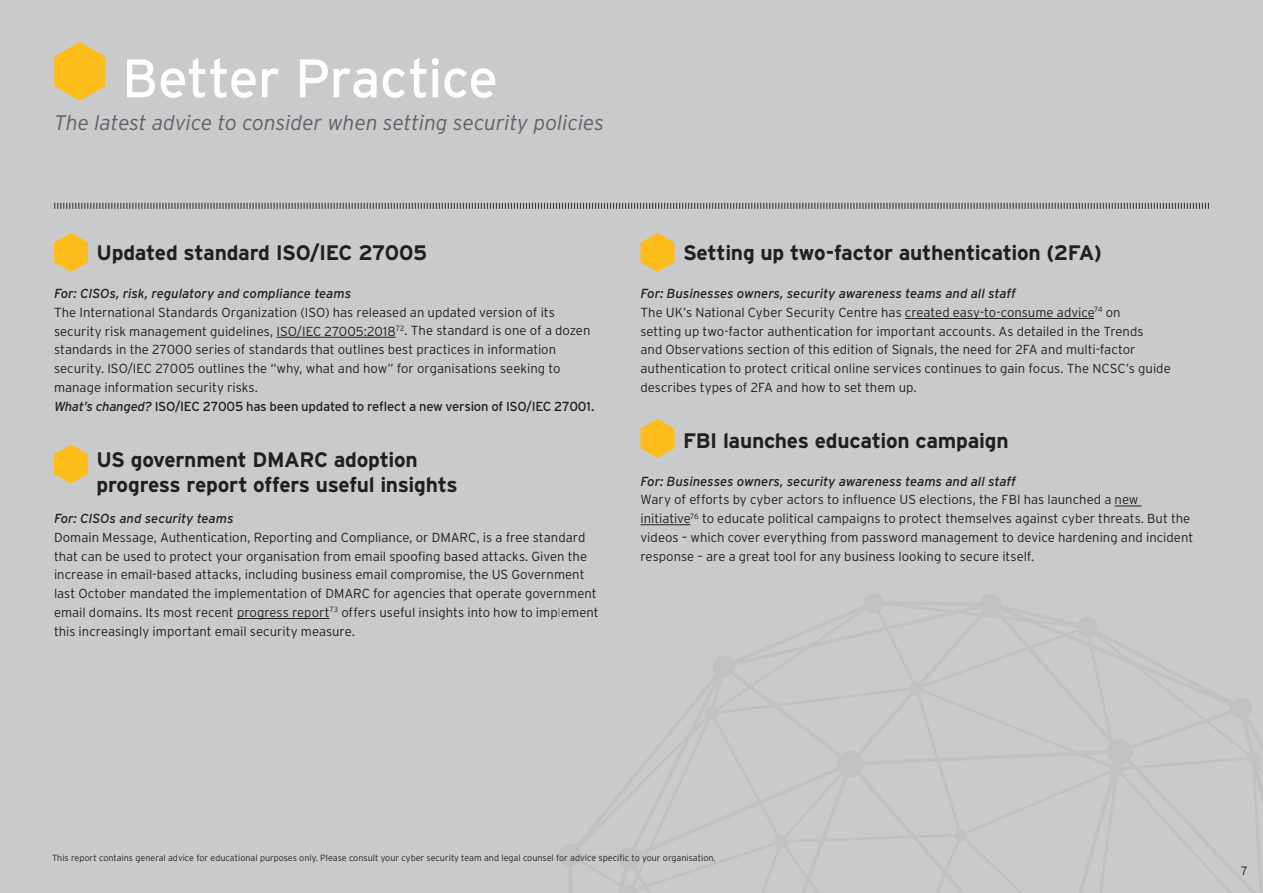
<style>
.page{position:relative;width:1263px;height:893px;background:#c9cacb}
.page>*{position:absolute;margin:0;border:0;box-sizing:border-box;transform-origin:0 0}
.t1{font:54px "Interstate";letter-spacing:-.015em;color:#fff}
.t2{font:700 21px/24.8px "Interstate";letter-spacing:-.015em;color:#231f20}
.t3{font:italic 300 21px "Interstate";color:#606164}
.t4{font:300 13.2px/18.8px "Interstate";color:#231f20}
.t5{font:italic 13.2px "Interstate";letter-spacing:-.005em;color:#231f20}
.t6{font:300 12px "Interstate";color:#231f20}
.t7{font:300 9px "Interstate";color:#231f20}
.s1{font-weight:400;font-style:italic}
.s2{font-weight:400}
</style>
<div class="page">
<hr style="left:276px;top:337px;width:120px;height:1px;background:#231f20">
<hr style="left:237px;top:618px;width:92px;height:1px;background:#231f20">
<div style="left:1077px;top:617px;width:20px;height:20px;background:#c0c1c3;border-radius:50%"></div>
<div style="left:864px;top:592px;width:20px;height:21px;background:#c0c1c3;border-radius:50%"></div>
<div style="left:559px;top:843px;width:23px;height:23px;background:#c0c1c3;border-radius:50%"></div>
<div style="left:1230px;top:697px;width:22px;height:22px;background:#c0c1c3;border-radius:50%"></div>
<div style="left:980px;top:593px;width:21px;height:22px;background:#c0c1c3;border-radius:50%"></div>
<div style="left:713px;top:655px;width:22px;height:22px;background:#c0c1c3;border-radius:50%"></div>
<div style="left:618px;top:847px;width:22px;height:22px;background:#c0c1c3;border-radius:50%"></div>
<div style="left:837px;top:751px;width:27px;height:26px;background:#c0c1c3;border-radius:50%"></div>
<div style="left:1107px;top:739px;width:26px;height:25px;background:#c0c1c3;border-radius:50%"></div>
<hr style="left:905px;top:318px;width:189px;height:1px;background:#231f20">
<svg style="left:1114px;top:506px;width:28px;height:1px"></svg>
<hr style="left:640px;top:524px;width:50px;height:1px;background:#231f20">
<svg style="left:54px;top:42px;width:51px;height:59px"></svg>
<svg style="left:54px;top:202px;width:1155px;height:7px"></svg>
<svg style="left:54px;top:233px;width:34px;height:39px"></svg>
<svg style="left:640px;top:233px;width:34px;height:39px"></svg>
<svg style="left:640px;top:419px;width:34px;height:39px"></svg>
<svg style="left:54px;top:444px;width:34px;height:40px"></svg>
<h1 class="t1" style="left:122px;top:48px;width:378px">Better Practice</h1>
<h2 class="t3" style="left:54px;top:111px;width:551px">The latest advice to consider when setting security policies</h2>
<h2 class="t2" style="left:97px;top:241px;width:332px">Updated standard ISO/IEC 27005</h2>
<p class="t5" style="left:54px;top:286px;width:299px">For: CISOs, risk, regulatory and compliance teams</p>
<p class="t4" style="left:54px;top:303px;width:542px">The International Standards Organization (ISO) has released an updated version of its security risk management guidelines, ISO/IEC 27005:2018<sup>72</sup>. The standard is one of a dozen standards in the 27000 series of standards that outlines best practices in information security. ISO/IEC 27005 outlines the “why, what and how” for organisations seeking to manage information security risks.<br><span class="s1">What’s changed?</span> <span class="s2">ISO/IEC 27005 has been updated to reflect a new version of ISO/IEC 27001.</span></p>
<h2 class="t2" style="left:97px;top:447px;width:363px">US government DMARC adoption progress report offers useful insights</h2>
<p class="t5" style="left:54px;top:511px;width:181px">For: CISOs and security teams</p>
<p class="t4" style="left:54px;top:528px;width:546px">Domain Message, Authentication, Reporting and Compliance, or DMARC, is a free standard that can be used to protect your organisation from email spoofing based attacks. Given the increase in email-based attacks, including business email compromise, the US Government last October mandated the implementation of DMARC for agencies that operate government email domains. Its most recent progress report<sup>73</sup> offers useful insights into how to implement this increasingly important email security measure.</p>
<h2 class="t2" style="left:683px;top:241px;width:420px">Setting up two-factor authentication (2FA)</h2>
<p class="t4" style="left:640px;top:284px;width:532px"><span class="s1">For: Businesses owners, security awareness teams and all staff<br></span>The UK’s National Cyber Security Centre has created easy-to-consume advice<sup>74</sup> on<br>setting up two-factor authentication for important accounts. As detailed in the Trends<br>and Observations section of this edition of Signals, the need for 2FA and multi-factor authentication to protect critical online services continues to gain focus. The NCSC’s guide describes types of 2FA and how to set them up.</p>
<h2 class="t2" style="left:683px;top:428px;width:327px">FBI launches education campaign</h2>
<p class="t5" style="left:640px;top:473px;width:377px">For: Businesses owners, security awareness teams and all staff</p>
<p class="t4" style="left:640px;top:490px;width:554px">Wary of efforts by cyber actors to influence US elections, the FBI has launched a new initiative<sup>76</sup> to educate political campaigns to protect themselves against cyber threats. But the videos – which cover everything from password management to device hardening and incident response – are a great tool for any business looking to secure itself.</p>
<p class="t7" style="left:52px;top:853px;width:665px">This report contains general advice for educational purposes only. Please consult your cyber security team and legal counsel for advice specific to your organisation.</p>
<p class="t6" style="left:1241px;top:864px;width:8px">7</p>
</div>
